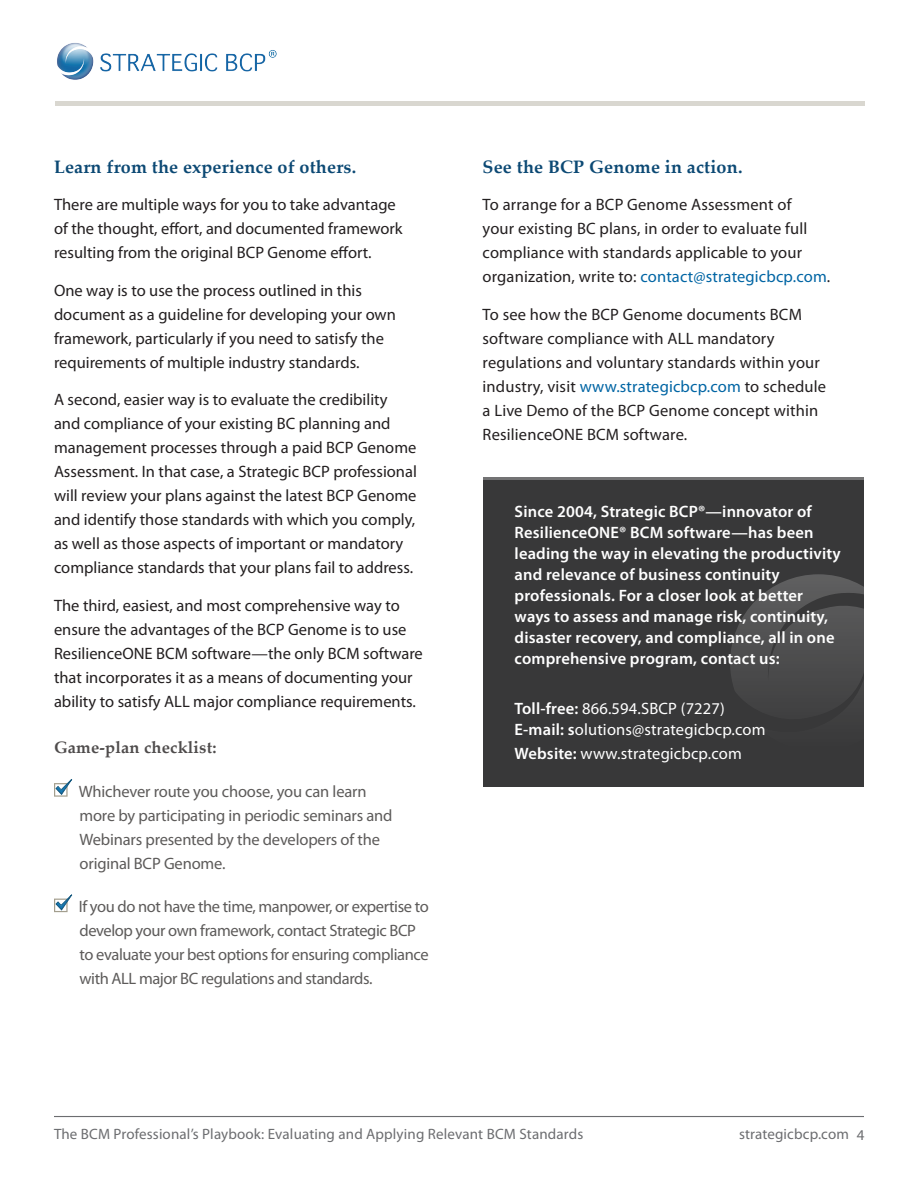
<style>
.page{position:relative;width:918px;height:1188px;background:#fff}
.page>*{position:absolute;margin:0;border:0;box-sizing:border-box;transform-origin:0 0}
.t1{font:700 18px "Palatino Linotype";letter-spacing:.01em;color:#0c4974}
.t2{font:16.5px/24px "Myriad Pro";color:#231f20}
.t3{font:16.5px/24px "Myriad Pro";letter-spacing:-.025em;color:#5d5b5a}
.t4{font:600 16.5px/21px "Myriad Pro";letter-spacing:.01em;color:#fff}
.t5{font:16.5px/21px "Myriad Pro";letter-spacing:.01em;color:#fff}
.t6{font:700 16.5px "Palatino Linotype";letter-spacing:.01em;color:#4f4c4c}
.t7{font:15px "Myriad Pro";letter-spacing:.01em;color:#6c6d70}
.s1{color:#0065a4}
.s2{font-weight:600}
</style>
<div class="page">
<hr style="left:54px;top:1116px;width:810px;height:1px;background:#6c6d70">
<hr style="left:55px;top:102px;width:810px;height:4px;background:#d9d7d0">
<img style="left:57px;top:43px;width:220px;height:37px">
<div style="left:483px;top:477px;width:381px;height:309px;background:#383839"></div>
<svg style="left:54px;top:779px;width:18px;height:18px"></svg>
<svg style="left:54px;top:894px;width:18px;height:18px"></svg>
<svg style="left:730px;top:574px;width:134px;height:128px"></svg>
<hr style="left:483px;top:477px;width:381px;height:2px;background:#fff">
<p class="t1" style="left:54px;top:154px;width:304px">Learn from the experience of others.</p>
<p class="t2" style="left:54px;top:192px;width:350px">There are multiple ways for you to take advantage of the thought, effort, and documented framework resulting from the original BCP Genome effort.</p>
<p class="t2" style="left:54px;top:278px;width:343px">One way is to use the process outlined in this document as a guideline for developing your own framework, particularly if you need to satisfy the requirements of multiple industry standards.</p>
<p class="t2" style="left:54px;top:387px;width:364px">A second, easier way is to evaluate the credibility and compliance of your existing BC planning and management processes through a paid BCP Genome Assessment. In that case, a Strategic BCP professional will review your plans against the latest BCP Genome and identify those standards with which you comply, as well as those aspects of important or mandatory compliance standards that your plans fail to address.</p>
<p class="t2" style="left:54px;top:593px;width:370px">The third, easiest, and most comprehensive way to ensure the advantages of the BCP Genome is to use ResilienceONE BCM software—the only BCM software that incorporates it as a means of documenting your ability to satisfy ALL major compliance requirements.</p>
<p class="t6" style="left:54px;top:736px;width:164px">Game-plan checklist:</p>
<p class="t3" style="left:79px;top:779px;width:315px">Whichever route you choose, you can learn more by participating in periodic seminars and Webinars presented by the developers of the original BCP Genome.</p>
<p class="t3" style="left:79px;top:894px;width:351px">If you do not have the time, manpower, or expertise to develop your own framework, contact Strategic BCP to evaluate your best options for ensuring compliance with ALL major BC regulations and standards.</p>
<p class="t1" style="left:483px;top:154px;width:261px">See the BCP Genome in action.</p>
<p class="t2" style="left:483px;top:192px;width:349px">To arrange for a BCP Genome Assessment of<br>your existing BC plans, in order to evaluate full compliance with standards applicable to your organization, write to: <span class="s1">contact@strategicbcp.com</span>.</p>
<p class="t2" style="left:483px;top:302px;width:345px">To see how the BCP Genome documents BCM software compliance with ALL mandatory regulations and voluntary standards within your industry, visit <span class="s1">www.strategicbcp.com</span> to schedule a Live Demo of the BCP Genome concept within ResilienceONE BCM software.</p>
<p class="t4" style="left:515px;top:501px;width:328px">Since 2004, Strategic BCP®—innovator of ResilienceONE® BCM software—has been leading the way in elevating the productivity and relevance of business continuity professionals. For a closer look at better ways to assess and manage risk, continuity, disaster recovery, and compliance, all in one comprehensive program, contact us:</p>
<p class="t5" style="left:515px;top:698px;width:252px"><span class="s2">Toll-free:</span> 866.594.SBCP (7227)<br><span class="s2">E-mail: s</span>olutions@strategicbcp.com</p>
<p class="t5" style="left:515px;top:743px;width:229px"><span class="s2">Website:</span> www.strategicbcp.com</p>
<p class="t7" style="left:54px;top:1125px;width:531px">The BCM Professional’s Playbook: Evaluating and Applying Relevant BCM Standards</p>
<p class="t7" style="left:739px;top:1125px;width:127px">strategicbcp.com 4</p>
</div>
